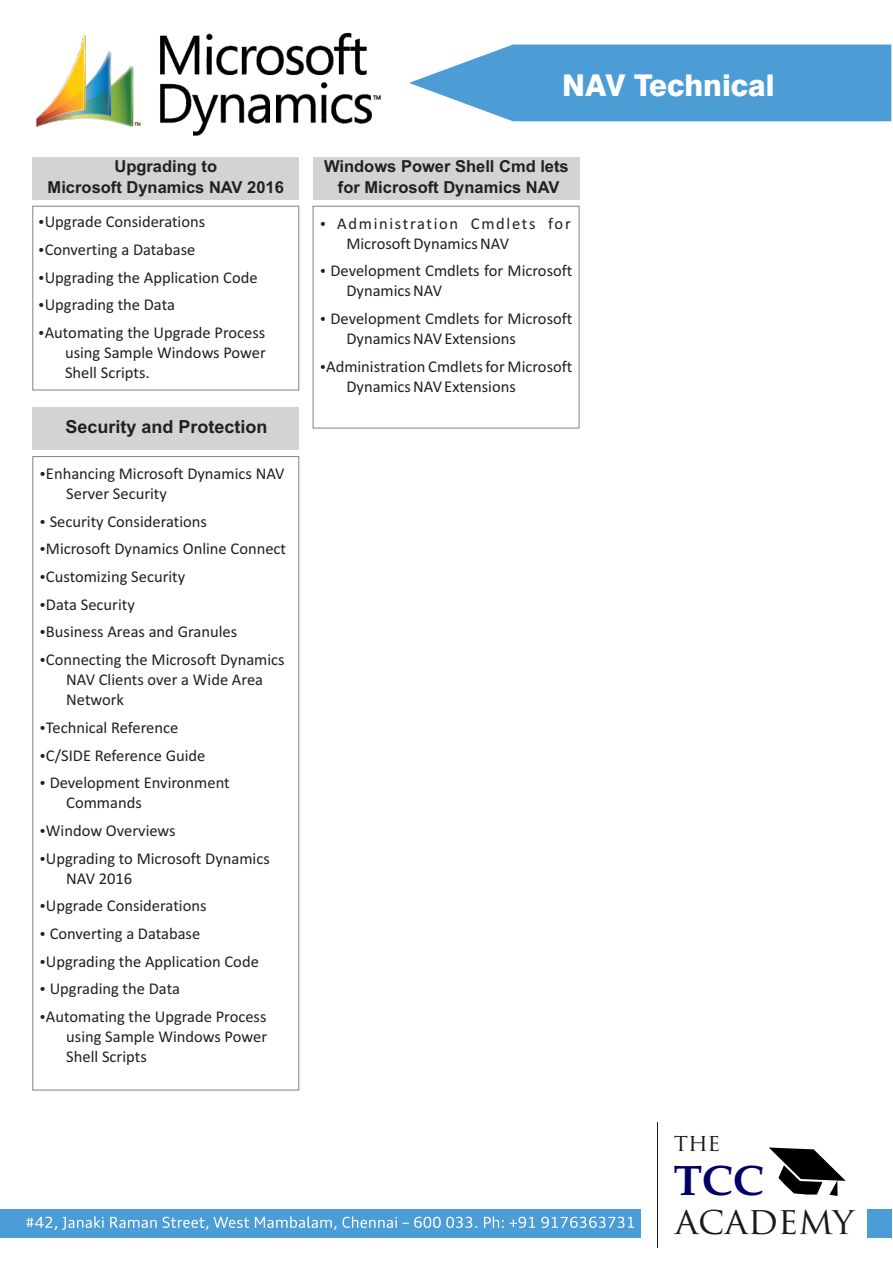
<style>
.page{position:relative;width:893px;height:1263px;background:#fff}
.page>*{position:absolute;margin:0;border:0;box-sizing:border-box;transform-origin:0 0}
.t1{font:700 42.75px "Book Antiqua";color:#006}
.t2{font:37.35px "Trajan Pro";color:#1a1a1a}
.t3{font:800 30px "Swiss 721 BT";color:#fff}
.t4{font:23.55px "Trajan Pro";color:#1a1a1a}
.t5{font:700 18px "Arial";color:#231f20}
.t6{font:16.5px/27.6px "Calibri";color:#231f20}
.t7{font:700 16.5px/20.7px "Arial";color:#231f20;text-align:center}
.t8{font:16.5px/20.1px "Calibri";letter-spacing:.085em;color:#231f20}
</style>
<div class="page">
<div style="left:33px;top:407px;width:266px;height:43px;background:#d1d3d4"></div>
<svg style="left:32px;top:456px;width:268px;height:635px"></svg>
<svg style="left:409px;top:45px;width:482px;height:76px;background:#5fa7da"></svg>
<img style="left:36px;top:32px;width:345px;height:104px">
<div style="left:0;top:1209px;width:891px;height:28px;background:#4c9dd6"></div>
<div style="left:313px;top:157px;width:266px;height:43px;background:#d1d3d4"></div>
<svg style="left:312px;top:205px;width:268px;height:224px"></svg>
<svg style="left:26px;top:1216px;width:310px;height:14px"></svg>
<svg style="left:342px;top:1216px;width:135px;height:12px"></svg>
<svg style="left:484px;top:1216px;width:150px;height:12px"></svg>
<div style="left:641px;top:1200px;width:226px;height:45px;background:#fff"></div>
<svg style="left:769px;top:1147px;width:77px;height:49px"></svg>
<hr style="left:657px;top:1122px;width:1px;height:125px;background:#1a1a1a">
<div style="left:33px;top:157px;width:266px;height:43px;background:#d1d3d4"></div>
<svg style="left:32px;top:205px;width:268px;height:186px"></svg>
<svg style="left:41px;top:472px;width:4px;height:4px"></svg>
<svg style="left:41px;top:520px;width:4px;height:4px"></svg>
<svg style="left:41px;top:547px;width:4px;height:4px"></svg>
<svg style="left:41px;top:575px;width:4px;height:4px"></svg>
<svg style="left:41px;top:602px;width:4px;height:5px"></svg>
<svg style="left:41px;top:630px;width:4px;height:4px"></svg>
<svg style="left:41px;top:658px;width:4px;height:4px"></svg>
<svg style="left:41px;top:726px;width:4px;height:4px"></svg>
<svg style="left:41px;top:753px;width:4px;height:4px"></svg>
<svg style="left:41px;top:781px;width:4px;height:4px"></svg>
<svg style="left:41px;top:829px;width:4px;height:4px"></svg>
<svg style="left:41px;top:856px;width:4px;height:5px"></svg>
<svg style="left:41px;top:904px;width:4px;height:4px"></svg>
<svg style="left:41px;top:932px;width:4px;height:4px"></svg>
<svg style="left:41px;top:959px;width:4px;height:5px"></svg>
<svg style="left:41px;top:987px;width:4px;height:4px"></svg>
<svg style="left:41px;top:1015px;width:4px;height:4px"></svg>
<svg style="left:321px;top:221px;width:4px;height:4px"></svg>
<svg style="left:321px;top:269px;width:4px;height:4px"></svg>
<svg style="left:321px;top:317px;width:4px;height:4px"></svg>
<svg style="left:321px;top:365px;width:4px;height:4px"></svg>
<svg style="left:40px;top:220px;width:4px;height:4px"></svg>
<svg style="left:40px;top:248px;width:4px;height:4px"></svg>
<svg style="left:40px;top:275px;width:4px;height:5px"></svg>
<svg style="left:40px;top:303px;width:4px;height:4px"></svg>
<svg style="left:40px;top:331px;width:4px;height:4px"></svg>
<p class="t7" style="left:48px;top:158px;width:238px">Upgrading to<br>Microsoft Dynamics NAV 2016</p>
<p class="t6" style="left:45px;top:209px;width:222px">Upgrade Considerations<br>Converting a Database<br>Upgrading the Application Code<br>Upgrading the Data<br>Automating the Upgrade Process</p>
<p class="t6" style="left:65px;top:344px;width:202px;line-height:20.1px">using Sample Windows Power<br>Shell Scripts.</p>
<p class="t5" style="left:65px;top:420px;width:204px">Security and Protection</p>
<p class="t6" style="left:66px;top:465px;width:220px;line-height:20.1px;text-indent:-20px">Enhancing Microsoft Dynamics NAV<br>Server Security</p>
<p class="t6" style="left:46px;top:509px;width:242px">Security Considerations<br>Microsoft Dynamics Online Connect<br>Customizing Security<br>Data Security<br>Business Areas and Granules<br>Connecting the Microsoft Dynamics</p>
<p class="t6" style="left:66px;top:671px;width:198px;line-height:20.1px">NAV Clients over a Wide Area<br>Network</p>
<p class="t6" style="left:46px;top:715px;width:185px">Technical Reference<br>C/SIDE Reference Guide<br>Development Environment</p>
<p class="t6" style="left:46px;top:790px;width:225px;text-indent:20px">Commands<br>Window Overviews<br>Upgrading to Microsoft Dynamics</p>
<p class="t6" style="left:46px;top:866px;width:222px;text-indent:20px">NAV 2016<br>Upgrade Considerations<br>Converting a Database<br>Upgrading the Application Code<br>Upgrading the Data<br>Automating the Upgrade Process</p>
<p class="t6" style="left:66px;top:1028px;width:202px;line-height:20.1px">using Sample Windows Power<br>Shell Scripts</p>
<h3 class="t3" style="left:562px;top:73px;width:214px">NAV Technical</h3>
<p class="t7" style="left:324px;top:158px;width:246px">Windows Power Shell Cmd lets for Microsoft Dynamics NAV</p>
<p class="t8" style="left:346px;top:214px;width:226px;text-indent:-9px">Administration Cmdlets for<br>Microsoft Dynamics NAV</p>
<p class="t6" style="left:346px;top:262px;width:227px;line-height:20.1px;text-indent:-16px">Development Cmdlets for Microsoft<br>Dynamics NAV</p>
<p class="t6" style="left:346px;top:310px;width:227px;line-height:20.1px;text-indent:-16px">Development Cmdlets for Microsoft<br>Dynamics NAV Extensions</p>
<p class="t6" style="left:346px;top:358px;width:227px;line-height:20.1px;text-indent:-20px">Administration Cmdlets for Microsoft<br>Dynamics NAV Extensions</p>
<h3 class="t4" style="left:674px;top:1133px;width:48px">THE</h3>
<h1 class="t1" style="left:674px;top:1164px;width:92px">TCC</h1>
<h2 class="t2" style="left:675px;top:1205px;width:181px">ACADEMY</h2>
</div>
